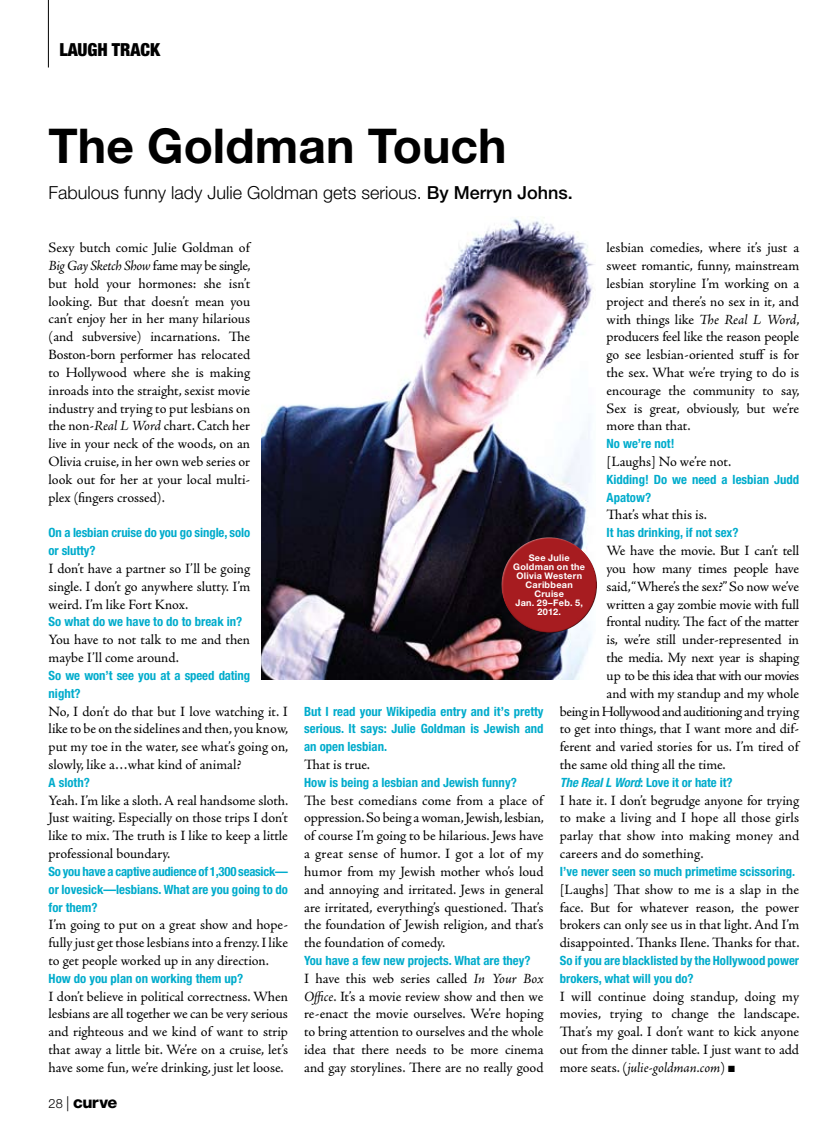
<style>
.page{position:relative;width:837px;height:1134px;background:#fff}
.page>*{position:absolute;margin:0;border:0;box-sizing:border-box;transform-origin:0 0}
.t1{font:700 48px "Helvetica Neue LT Pro";color:#000}
.t2{font:300 18px "Helvetica Neue LT Pro";color:#000}
.t3{font:900 condensed 18px "Helvetica Neue LT Pro";color:#000}
.t4{font:800 16.2px "Helvetica Neue LT Pro";color:#000}
.t5{font:14.25px/17.9px "Adobe Jenson Pro";letter-spacing:-.005em;color:#000;text-align:justify}
.t6{font:14.25px "Adobe Jenson Pro";letter-spacing:-.025em;color:#000}
.t7{font:14.25px "Adobe Jenson Pro";letter-spacing:-.04em;color:#000}
.t8{font:700 condensed 12.75px/17.9px "Helvetica Neue LT Pro";color:#00accc}
.t9{font:700 9.15px/9.1px "Helvetica Neue LT Pro";letter-spacing:.03em;color:#fff;text-align:center}
.s1{font-weight:500}
.s2{font-style:italic}
.s3{font-weight:300;font-size:12.75px}
.s4{font-weight:300;font-size:15px}
.s5{font-size:16.5px}
</style>
<div class="page">
<hr style="left:48px;top:0;width:1px;height:68px;background:#000">
<img style="left:261px;top:218px;width:333px;height:462px">
<div style="left:501px;top:536px;width:94px;height:70px;background:#fff;opacity:.5"></div>
<div style="left:503px;top:553px;width:96px;height:80px;background:#000;opacity:.75"></div>
<p class="t3" style="left:59px;top:39px;width:102px">LAUGH TRACK</p>
<h1 class="t1" style="left:49px;top:116px;width:460px">The Goldman Touch</h1>
<p class="t2" style="left:49px;top:181px;width:526px">Fabulous funny lady Julie Goldman gets serious. <span class="s1">By Merryn Johns.</span></p>
<p class="t5" style="left:49px;top:239px;width:204px">Sexy butch comic Julie Goldman of <span class="s2">Big Gay Sketch Show</span> fame may be single, but hold your hormones: she isn’t looking. But that doesn’t mean you can’t enjoy her in her many hilarious (and subversive) incarnations. The Boston-born performer has relocated to Hollywood where she is making inroads into the straight, sexist movie industry and trying to put lesbians on the non-<span class="s2">Real L Word</span> chart. Catch her live in your neck of the woods, on an Olivia cruise, in her own web series or look out for her at your local multi&shy;plex (fingers crossed).</p>
<p class="t8" style="left:49px;top:524px;width:203px">On a lesbian cruise do you go single, solo or slutty?</p>
<p class="t5" style="left:49px;top:560px;width:203px">I don’t have a partner so I’ll be going single. I don’t go anywhere slutty. I’m weird. I’m like Fort Knox.</p>
<p class="t8" style="left:49px;top:613px;width:195px">So what do we have to do to break in?</p>
<p class="t5" style="left:49px;top:631px;width:203px">You have to not talk to me and then maybe I’ll come around.</p>
<p class="t8" style="left:49px;top:666px;width:203px">So we won’t see you at a speed dating night?</p>
<p class="t5" style="left:49px;top:702px;width:241px">No, I don’t do that but I love watching it. I like to be on the sidelines and then, you know, put my toe in the water, see what’s going on, slowly, like a…what kind of animal?</p>
<p class="t8" style="left:49px;top:773px;width:43px">A sloth?</p>
<p class="t5" style="left:49px;top:791px;width:241px">Yeah. I’m like a sloth. A real handsome sloth.<br>Just waiting. Especially on those trips I don’t like to mix. The truth is I like to keep a little professional boundary.</p>
<p class="t8" style="left:49px;top:862px;width:241px;text-align:justify">So you have a captive audience of 1,300 seasick— or lovesick—lesbians. What are you going to do for them?</p>
<p class="t5" style="left:49px;top:916px;width:241px">I’m going to put on a great show and hope&shy;fully just get those lesbians into a frenzy. I like to get people worked up in any direction.</p>
<p class="t8" style="left:49px;top:969px;width:196px">How do you plan on working them up?</p>
<p class="t5" style="left:49px;top:987px;width:241px">I don’t believe in political correctness. When lesbians are all together we can be very serious and righteous and we kind of want to strip that away a little bit. We’re on a cruise, let’s have some fun, we’re drinking, just let loose.</p>
<p class="t4" style="left:49px;top:1092px;width:70px"><span class="s3">28</span> <span class="s4">|</span> <span class="s5">c</span>urve</p>
<p class="t5" style="left:607px;top:239px;width:195px">lesbian comedies, where it’s just a sweet romantic, funny, mainstream lesbian storyline I’m working on a project and there’s no sex in it, and with things like <span class="s2">The Real L Word</span>, producers feel like the reason people go see lesbian-oriented stuff is for the sex. What we’re trying to do is encourage the community to say, Sex is great, obviously, but we’re more than that.</p>
<p class="t8" style="left:607px;top:435px;width:69px">No we’re not!</p>
<p class="t5" style="left:607px;top:453px;width:126px">[Laughs] No we’re not.</p>
<p class="t8" style="left:607px;top:470px;width:194px">Kidding! Do we need a lesbian Judd<br>Apatow?</p>
<p class="t5" style="left:607px;top:506px;width:102px">That’s what this is.</p>
<p class="t8" style="left:607px;top:524px;width:133px">It has drinking, if not sex?</p>
<p class="t5" style="left:607px;top:542px;width:194px">We have the movie. But I can’t tell</p>
<p class="t5" style="left:607px;top:560px;width:194px">you how many times people have</p>
<p class="t5" style="left:607px;top:578px;width:194px">said, “Where’s the sex?” So now we’ve</p>
<p class="t5" style="left:607px;top:595px;width:194px">written a gay zombie movie with full</p>
<p class="t6" style="left:607px;top:614px;width:194px">frontal nudity. The fact of the matter</p>
<p class="t5" style="left:607px;top:631px;width:194px">is, we’re still under-represented in</p>
<p class="t6" style="left:607px;top:650px;width:194px">the media. My next year is shaping</p>
<p class="t7" style="left:607px;top:667px;width:194px">up to be this idea that with our movies</p>
<p class="t5" style="left:607px;top:685px;width:194px">and with my standup and my whole</p>
<p class="t6" style="left:560px;top:703px;width:241px">being in Hollywood and auditioning and trying</p>
<p class="t5" style="left:560px;top:720px;width:241px">to get into things, that I want more and dif-</p>
<p class="t5" style="left:560px;top:738px;width:240px">ferent and varied stories for us. I’m tired of</p>
<p class="t5" style="left:560px;top:756px;width:168px">the same old thing all the time.</p>
<p class="t8" style="left:560px;top:773px;width:174px"><span class="s2">The Real L Word</span>: Love it or hate it?</p>
<p class="t5" style="left:560px;top:791px;width:241px">I hate it. I don’t begrudge anyone for trying to make a living and I hope all those girls parlay that show into making money and careers and do something.</p>
<p class="t8" style="left:560px;top:862px;width:237px">I’ve never seen so much primetime scissoring.</p>
<p class="t5" style="left:560px;top:881px;width:241px">[Laughs] That show to me is a slap in the face. But for whatever reason, the power brokers can only see us in that light. And I’m disappointed. Thanks Ilene. Thanks for that.</p>
<p class="t8" style="left:560px;top:951px;width:241px">So if you are blacklisted by the Hollywood power brokers, what will you do?</p>
<p class="t5" style="left:560px;top:987px;width:241px">I will continue doing standup, doing my movies, trying to change the landscape.<br>That’s my goal. I don’t want to kick anyone out from the dinner table. I just want to add more seats. (<span class="s2">julie-goldman.com</span>) ■</p>
<p class="t9" style="left:513px;top:553px;width:73px">See Julie<br>Goldman on the<br>Olivia Western<br>Caribbean<br>Cruise<br>Jan. 29–Feb. 5,<br>2012.</p>
<p class="t8" style="left:304px;top:702px;width:241px;text-align:justify">But I read your Wikipedia entry and it’s pretty serious. It says: Julie Goldman is Jewish and an open lesbian.</p>
<p class="t5" style="left:304px;top:756px;width:67px">That is true.</p>
<p class="t8" style="left:304px;top:773px;width:214px">How is being a lesbian and Jewish funny?</p>
<p class="t5" style="left:304px;top:791px;width:241px">The best comedians come from a place of oppression. So being a woman, Jewish, lesbian, of course I’m going to be hilarious. Jews have a great sense of humor. I got a lot of my humor from my Jewish mother who’s loud and annoying and irritated. Jews in general are irritated, everything’s questioned. That’s the foundation of Jewish religion, and that’s the foundation of comedy.</p>
<p class="t8" style="left:304px;top:951px;width:228px">You have a few new projects. What are they?</p>
<p class="t5" style="left:304px;top:970px;width:241px">I have this web series called <span class="s2">In Your Box Office</span>. It’s a movie review show and then we re-enact the movie ourselves. We’re hoping to bring attention to ourselves and the whole idea that there needs to be more cinema and gay storylines. There are no really good</p>
</div>
